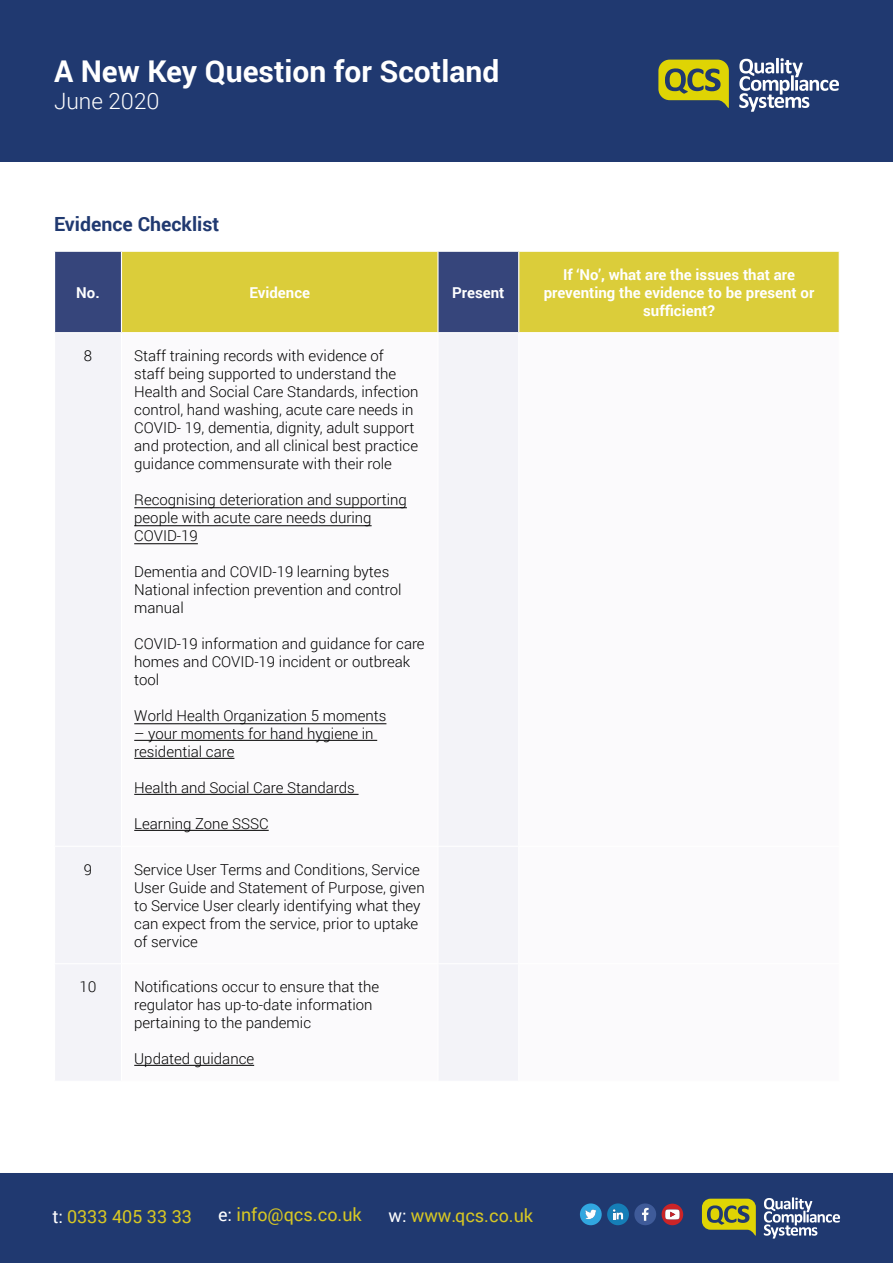
<style>
.page{position:relative;width:893px;height:1263px;background:#fff}
.page>*{position:absolute;margin:0;border:0;box-sizing:border-box;transform-origin:0 0}
.t1{font:700 30px "Roboto";color:#fff}
.t2{font:300 22.5px "Roboto";color:#fff}
.t3{font:700 19.5px "Roboto";color:#203970}
.t4{font:18px "Roboto";color:#d7c724}
.t5{font:300 15px/18px "Roboto";color:#000}
.t6{font:700 15px/18px "Roboto";color:#fff;text-align:center}
.s1{color:#fff}
</style>
<div class="page">
<div style="left:0;top:1173px;width:893px;height:90px;background:#203970"></div>
<svg style="left:702px;top:1199px;width:54px;height:37px"></svg>
<svg style="left:764px;top:1197px;width:76px;height:41px"></svg>
<div style="left:0;top:0;width:893px;height:162px;background:#203970"></div>
<svg style="left:658px;top:60px;width:71px;height:48px"></svg>
<svg style="left:739px;top:58px;width:100px;height:54px"></svg>
<svg style="left:662px;top:1204px;width:21px;height:21px"></svg>
<svg style="left:580px;top:1203px;width:76px;height:22px"></svg>
<div style="left:55px;top:252px;width:66px;height:80px;background:#36457b"></div>
<svg style="left:122px;top:252px;width:717px;height:80px;background:#c7bd41"></svg>
<div style="left:55px;top:334px;width:66px;height:746px;background:#f3f3f8"></div>
<svg style="left:134px;top:334px;width:384px;height:746px"></svg>
<hr style="left:54px;top:846px;width:67px;height:1px;background:#fff">
<hr style="left:121px;top:846px;width:317px;height:1px;background:#fff">
<hr style="left:54px;top:963px;width:67px;height:1px;background:#fff">
<hr style="left:121px;top:963px;width:317px;height:1px;background:#fff">
<hr style="left:437px;top:252px;width:2px;height:80px;background:#fff">
<hr style="left:518px;top:252px;width:1px;height:80px;background:#fff">
<hr style="left:437px;top:333px;width:2px;height:513px;background:#fff">
<hr style="left:437px;top:847px;width:2px;height:116px;background:#fff">
<hr style="left:437px;top:964px;width:2px;height:117px;background:#fff">
<hr style="left:438px;top:846px;width:81px;height:1px;background:#fff">
<hr style="left:438px;top:963px;width:81px;height:1px;background:#fff">
<hr style="left:134px;top:740px;width:243px;height:1px;background:#000">
<hr style="left:134px;top:758px;width:100px;height:1px;background:#000">
<hr style="left:134px;top:794px;width:225px;height:1px;background:#000">
<hr style="left:134px;top:830px;width:135px;height:1px;background:#000">
<hr style="left:134px;top:723px;width:252px;height:1px;background:#000">
<hr style="left:134px;top:543px;width:64px;height:1px;background:#000">
<hr style="left:134px;top:525px;width:238px;height:1px;background:#000">
<hr style="left:134px;top:507px;width:273px;height:1px;background:#000">
<hr style="left:134px;top:1065px;width:120px;height:1px;background:#000">
<h1 class="t1" style="left:54px;top:50px;width:447px">A New Key Question for Scotland</h1>
<h2 class="t2" style="left:54px;top:85px;width:107px">June 2020</h2>
<h3 class="t3" style="left:54px;top:210px;width:167px">Evidence Checklist</h3>
<p class="t6" style="left:76px;top:283px;width:25px">No.</p>
<p class="t6" style="left:249px;top:283px;width:62px">Evidence</p>
<p class="t6" style="left:452px;top:283px;width:54px">Present</p>
<p class="t5" style="left:84px;top:346px;width:10px">8</p>
<p class="t5" style="left:134px;top:346px;width:286px">Staff training records with evidence of<br>staff being supported to understand the Health and Social Care Standards, infection control, hand washing, acute care needs in COVID- 19, dementia, dignity, adult support and protection, and all clinical best practice guidance commensurate with their role</p>
<p class="t5" style="left:134px;top:490px;width:274px">Recognising deterioration and supporting people with acute care needs during<br>COVID-19</p>
<p class="t5" style="left:134px;top:562px;width:269px">Dementia and COVID-19 learning bytes<br>National infection prevention and control manual</p>
<p class="t5" style="left:134px;top:634px;width:292px">COVID-19 information and guidance for care homes and COVID-19 incident or outbreak tool</p>
<p class="t5" style="left:134px;top:706px;width:254px">World Health Organization 5 moments</p>
<p class="t5" style="left:134px;top:724px;width:241px">– your moments for hand hygiene in residential care</p>
<p class="t5" style="left:134px;top:778px;width:222px">Health and Social Care Standards</p>
<p class="t5" style="left:134px;top:814px;width:136px">Learning Zone SSSC</p>
<p class="t5" style="left:84px;top:860px;width:10px">9</p>
<p class="t5" style="left:134px;top:860px;width:292px">Service User Terms and Conditions, Service User Guide and Statement of Purpose, given to Service User clearly identifying what they can expect from the service, prior to uptake of service</p>
<p class="t5" style="left:79px;top:977px;width:19px">10</p>
<p class="t5" style="left:134px;top:977px;width:246px">Notifications occur to ensure that the regulator has up-to-date information pertaining to the pandemic</p>
<p class="t5" style="left:134px;top:1049px;width:121px">Updated guidance</p>
<p class="t6" style="left:544px;top:265px;width:272px">If ‘No’, what are the issues that are preventing the evidence to be present or sufficient?</p>
<p class="t4" style="left:52px;top:1203px;width:141px"><span class="s1">t:</span> 0333 405 33 33</p>
<p class="t4" style="left:218px;top:1202px;width:145px"><span class="s1">e:</span> info@qcs.co.uk</p>
<p class="t4" style="left:389px;top:1202px;width:146px"><span class="s1">w:</span> www.qcs.co.uk</p>
</div>
